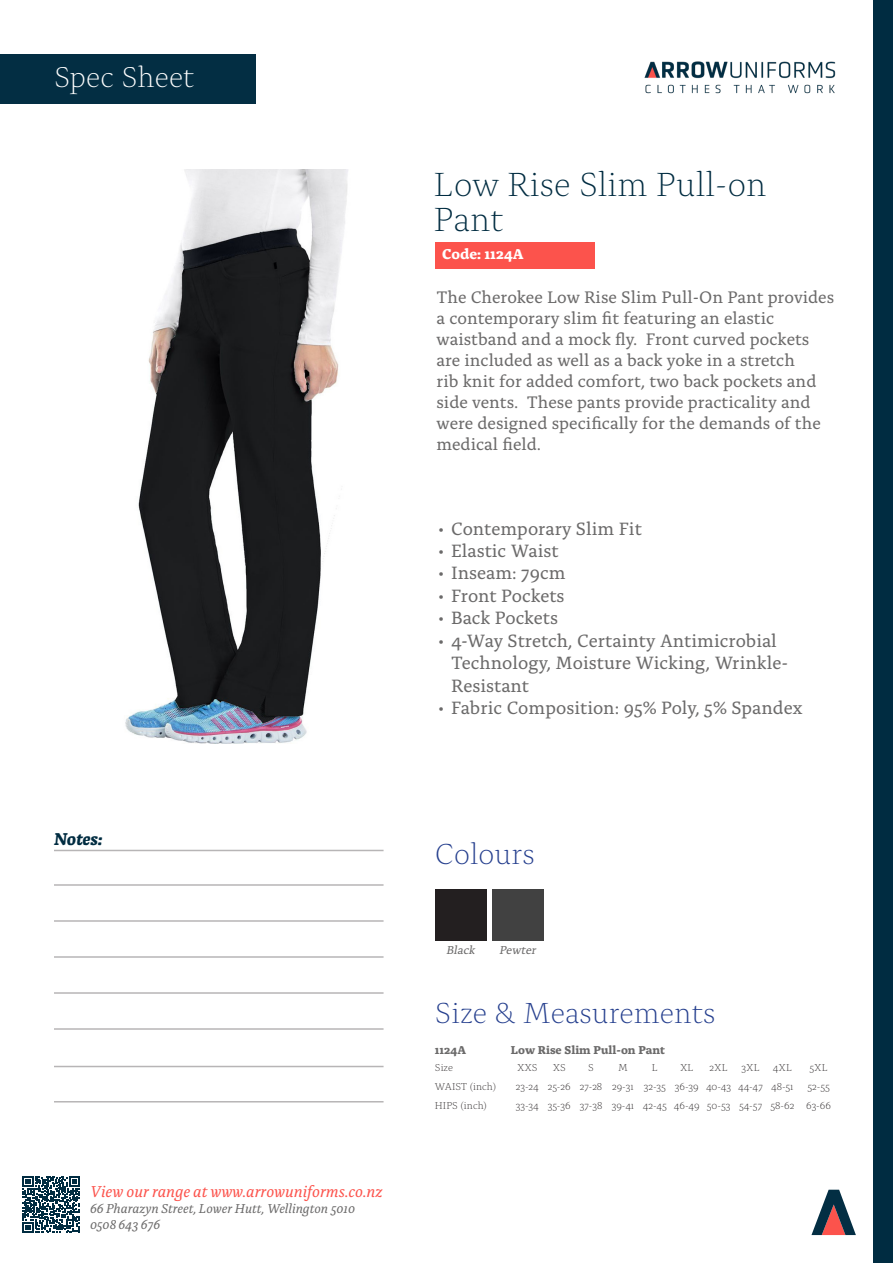
<style>
.page{position:relative;width:893px;height:1263px;background:#fff}
.page>*{position:absolute;margin:0;border:0;box-sizing:border-box;transform-origin:0 0}
.t1{font:300 35.1px/35.1px "Alda OTCEV";color:#002c41}
.t2{font:300 30.45px "Alda OTCEV";color:#253f8e}
.t3{font:300 30px "Alda OTCEV";color:#fff}
.t4{font:18.75px/22.5px "Alda OTCEV";color:#6b6a6a}
.t5{font:italic 700 18px "Alda OTCEV";letter-spacing:-.01em;color:#002c41}
.t6{font:17.55px/21px "Alda OTCEV";color:#6b6a6a}
.t7{font:italic 16.5px "Alda OTCEV";color:#fc534c}
.t8{font:700 15px "Alda OTCEV";color:#fff}
.t9{font:italic 13.5px/16.2px "Alda OTCEV";color:#6b6a6a}
.t10{font:700 12px "Alda OTCEV";color:#6b6a6a}
.t11{font:italic 12px "Alda OTCEV";color:#6b6a6a}
.Table{font:300 10.5px "Alda OTCEV";color:#231f20}
</style>
<div class="page">
<img style="left:644px;top:61px;width:192px;height:33px">
<div style="left:1px;top:54px;width:255px;height:50px;background:#032e43"></div>
<svg style="left:811px;top:1190px;width:45px;height:45px"></svg>
<img style="left:125px;top:170px;width:223px;height:574px">
<div style="left:873px;top:0;width:20px;height:1263px;background:#002c41"></div>
<div style="left:492px;top:890px;width:51px;height:51px;background:#414141"></div>
<div style="left:435px;top:890px;width:51px;height:51px;background:#231f20"></div>
<hr style="left:54px;top:850px;width:330px;height:1px;background:#b7b5b6">
<hr style="left:54px;top:884px;width:330px;height:2px;background:#b7b5b6">
<hr style="left:54px;top:920px;width:330px;height:2px;background:#b7b5b6">
<hr style="left:54px;top:956px;width:330px;height:2px;background:#b7b5b6">
<hr style="left:54px;top:992px;width:330px;height:2px;background:#b7b5b6">
<hr style="left:54px;top:1028px;width:330px;height:2px;background:#b7b5b6">
<hr style="left:54px;top:1066px;width:330px;height:1px;background:#b7b5b6">
<hr style="left:54px;top:1101px;width:330px;height:1px;background:#b7b5b6">
<div style="left:435px;top:242px;width:160px;height:27px;background:#fc534c"></div>
<svg style="left:23px;top:1176px;width:57px;height:57px"></svg>
<h3 class="t3" style="left:54px;top:55px;width:142px">Spec Sheet</h3>
<p class="t5" style="left:54px;top:824px;width:50px">Notes:</p>
<p class="t7" style="left:90px;top:1178px;width:294px">View our range at www.arrowuniforms.co.nz</p>
<p class="t9" style="left:90px;top:1199px;width:267px">66 Pharazyn Street, Lower Hutt, Wellington 5010<br>0508 643 676</p>
<p class="t1" style="left:434px;top:164px;width:334px">Low Rise Slim Pull-on<br>Pant</p>
<p class="t8" style="left:442px;top:242px;width:83px">Code: 1124A</p>
<p class="t6" style="left:436px;top:285px;width:399px">The Cherokee Low Rise Slim Pull-On Pant provides a contemporary slim fit featuring an elastic waistband and a mock fly. Front curved pockets are included as well as a back yoke in a stretch<br>rib knit for added comfort, two back pockets and side vents. These pants provide practicality and were designed specifically for the demands of the medical field.</p>
<p class="t4" style="left:438px;top:516px;width:206px">• Contemporary Slim Fit</p>
<p class="t4" style="left:438px;top:538px;width:123px">• Elastic Waist</p>
<p class="t4" style="left:438px;top:560px;width:129px">• Inseam: 79cm</p>
<p class="t4" style="left:438px;top:583px;width:128px">• Front Pockets</p>
<p class="t4" style="left:438px;top:605px;width:122px">• Back Pockets</p>
<p class="t4" style="left:451px;top:628px;width:339px;text-indent:-13px">• 4-Way Stretch, Certainty Antimicrobial<br>Technology, Moisture Wicking, Wrinkle-<br>Resistant</p>
<p class="t4" style="left:438px;top:695px;width:366px">• Fabric Composition: 95% Poly, 5% Spandex</p>
<p class="t2" style="left:435px;top:831px;width:101px">Colours</p>
<p class="t11" style="left:446px;top:941px;width:33px">Black</p>
<p class="t11" style="left:499px;top:941px;width:41px">Pewter</p>
<p class="t2" style="left:435px;top:990px;width:282px">Size &amp; Measurements</p>
<p class="t10" style="left:435px;top:1040px;width:33px">1124A</p>
<p class="t10" style="left:511px;top:1040px;width:156px">Low Rise Slim Pull-on Pant</p>
<p class="Table" style="left:435px;top:1059px;width:20px">Size</p>
<p class="Table" style="left:517px;top:1059px;width:22px">XXS</p>
<p class="Table" style="left:553px;top:1059px;width:14px">XS</p>
<p class="Table" style="left:588px;top:1059px;width:7px">S</p>
<p class="Table" style="left:618px;top:1059px;width:11px">M</p>
<p class="Table" style="left:652px;top:1059px;width:7px">L</p>
<p class="Table" style="left:680px;top:1059px;width:15px">XL</p>
<p class="Table" style="left:710px;top:1059px;width:20px">2XL</p>
<p class="Table" style="left:741px;top:1059px;width:20px">3XL</p>
<p class="Table" style="left:773px;top:1059px;width:20px">4XL</p>
<p class="Table" style="left:809px;top:1059px;width:20px">5XL</p>
<p class="Table" style="left:435px;top:1079px;width:63px">WAIST (inch)</p>
<p class="Table" style="left:516px;top:1079px;width:24px">23-24</p>
<p class="Table" style="left:548px;top:1079px;width:24px">25-26</p>
<p class="Table" style="left:580px;top:1079px;width:24px">27-28</p>
<p class="Table" style="left:612px;top:1079px;width:23px">29-31</p>
<p class="Table" style="left:644px;top:1079px;width:24px">32-35</p>
<p class="Table" style="left:675px;top:1079px;width:25px">36-39</p>
<p class="Table" style="left:706px;top:1079px;width:27px">40-43</p>
<p class="Table" style="left:738px;top:1079px;width:26px">44-47</p>
<p class="Table" style="left:771px;top:1079px;width:24px">48-51</p>
<p class="Table" style="left:807px;top:1079px;width:24px">52-55</p>
<p class="Table" style="left:435px;top:1098px;width:54px">HIPS (inch)</p>
<p class="Table" style="left:516px;top:1098px;width:25px">33-34</p>
<p class="Table" style="left:548px;top:1098px;width:24px">35-36</p>
<p class="Table" style="left:580px;top:1098px;width:24px">37-38</p>
<p class="Table" style="left:612px;top:1098px;width:24px">39-41</p>
<p class="Table" style="left:643px;top:1098px;width:25px">42-45</p>
<p class="Table" style="left:674px;top:1098px;width:27px">46-49</p>
<p class="Table" style="left:707px;top:1098px;width:25px">50-53</p>
<p class="Table" style="left:739px;top:1098px;width:25px">54-57</p>
<p class="Table" style="left:770px;top:1098px;width:25px">58-62</p>
<p class="Table" style="left:806px;top:1098px;width:26px">63-66</p>
</div>
